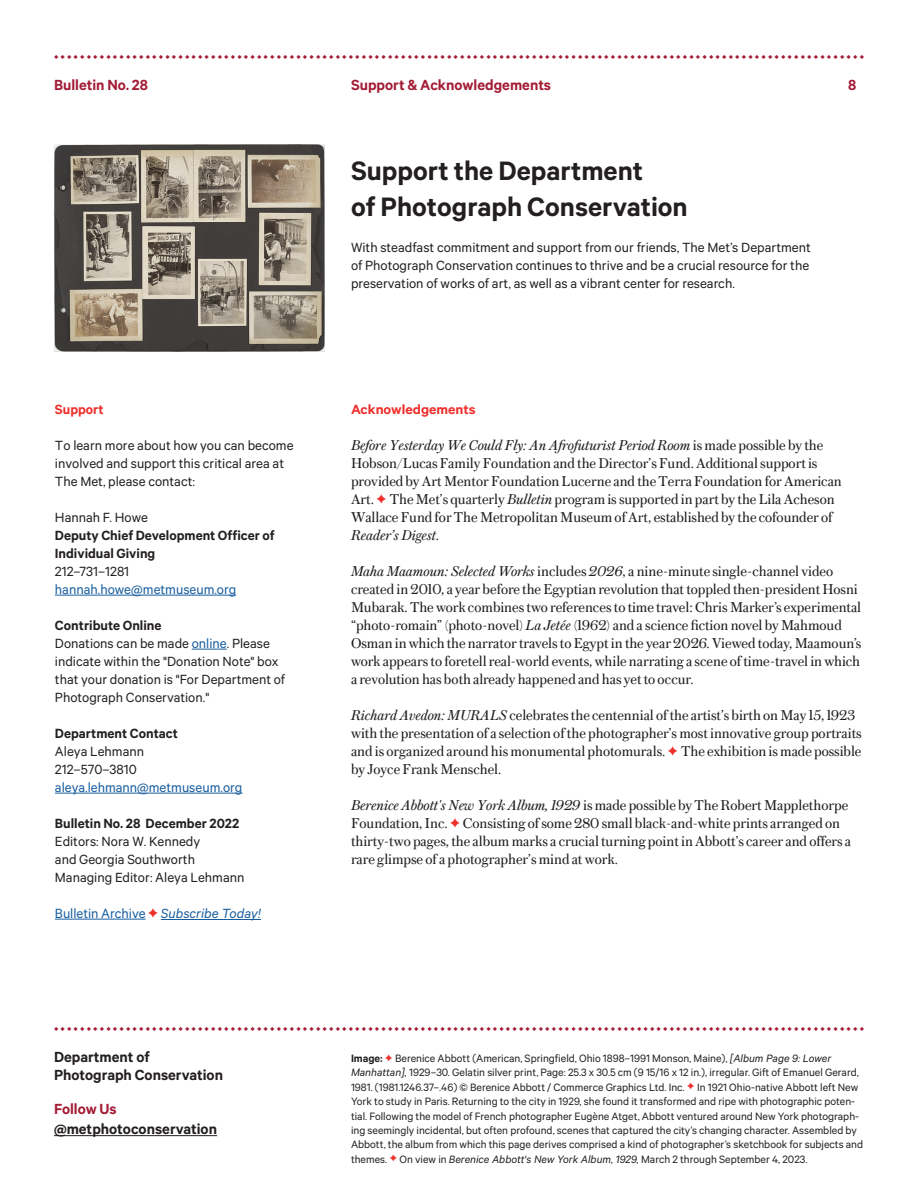
<style>
.page{position:relative;width:918px;height:1188px;background:#fff}
.page>*{position:absolute;margin:0;border:0;box-sizing:border-box;transform-origin:0 0}
.Header__Sans_Bold_11{font:700 30px/36px "The Met Sans Office";color:#231f20}
.Caption__Sans_Regula{font:700 16.5px/18px "The Met Sans Office";color:#231f20}
.Header__Sans_Bold_11-2{font:700 16.5px "The Met Sans Office";color:#a31c36}
.Header__Sans_Bold_11-3{font:15px/18px "The Met Serif Office";color:#231f20}
.Header__Sans_Regular{font:15px/18px "The Met Sans Office";color:#231f20}
.Header__Sans_Regular-2{font:15px "The Met Sans Office";color:#175d9e}
.Header__Sans_Regular-3{font:700 15px/18px "The Met Sans Office";color:#231f20}
.Header__Sans_Bold_11-4{font:700 15px "The Met Sans Office";color:#231f20}
.Header__Sans_Bold_11-5{font:15px "The Met Sans Office";color:#231f20}
.Body__Serif_Ragged_1{font:700 15px "The Met Sans Office";color:#ee2f2c;scale:1.05 1}
.Header__Sans_Regular-4{font:700 15px "The Met Sans Office";color:#ee2f2c}
.Caption__Sans_Regula-2{font:12px/14.4px "The Met Sans Office";color:#231f20}
.t1{font:700 6px "GT Alpina Betav 6";color:#a31c36}
.s1{font-weight:700}
.s2{color:#175d9e}
.s3{font-family:"GT Alpina Betav 6";font-weight:700;font-size:12px;color:#ee2f2c}
.s4{font-style:italic}
.s5{color:#a31c36}
.s6{font-family:"GT Alpina Betav 6";font-weight:700;font-size:9px;color:#ee2f2c}
</style>
<div class="page">
<hr style="left:54px;top:1135px;width:163px;height:1px;background:#231f20">
<hr style="left:55px;top:595px;width:181px;height:1px;background:#175d9e">
<hr style="left:192px;top:649px;width:35px;height:1px;background:#175d9e">
<hr style="left:55px;top:793px;width:187px;height:1px;background:#175d9e">
<hr style="left:55px;top:919px;width:91px;height:1px;background:#175d9e">
<hr style="left:161px;top:919px;width:100px;height:1px;background:#175d9e">
<img style="left:54px;top:144px;width:270px;height:207px">
<p class="t1" style="left:54px;top:53px;width:812px">⬥ ⬥ ⬥ ⬥ ⬥ ⬥ ⬥ ⬥ ⬥ ⬥ ⬥ ⬥ ⬥ ⬥ ⬥ ⬥ ⬥ ⬥ ⬥ ⬥ ⬥ ⬥ ⬥ ⬥ ⬥ ⬥ ⬥ ⬥ ⬥ ⬥ ⬥ ⬥ ⬥ ⬥ ⬥ ⬥ ⬥ ⬥ ⬥ ⬥ ⬥ ⬥ ⬥ ⬥ ⬥ ⬥ ⬥ ⬥ ⬥ ⬥ ⬥ ⬥ ⬥ ⬥ ⬥ ⬥ ⬥ ⬥ ⬥ ⬥ ⬥ ⬥ ⬥ ⬥ ⬥ ⬥ ⬥ ⬥ ⬥ ⬥ ⬥ ⬥ ⬥ ⬥ ⬥ ⬥ ⬥ ⬥ ⬥ ⬥ ⬥ ⬥ ⬥ ⬥ ⬥ ⬥ ⬥ ⬥ ⬥ ⬥ ⬥ ⬥ ⬥ ⬥ ⬥ ⬥ ⬥ ⬥ ⬥ ⬥ ⬥ ⬥ ⬥ ⬥ ⬥ ⬥ ⬥ ⬥ ⬥ ⬥ ⬥ ⬥ ⬥ ⬥ ⬥ ⬥ ⬥ ⬥ ⬥ ⬥ ⬥ ⬥ ⬥ ⬥</p>
<p class="Header__Sans_Bold_11-2" style="left:54px;top:75px;width:96px">Bulletin No. 28</p>
<p class="Header__Sans_Regular-4" style="left:55px;top:400px;width:50px">Support</p>
<p class="Header__Sans_Regular" style="left:55px;top:436px;width:240px">To learn more about how you can become involved and support this critical area at<br>The Met, please contact:</p>
<p class="Header__Sans_Regular" style="left:55px;top:508px;width:95px">Hannah F. Howe</p>
<p class="Header__Sans_Regular-3" style="left:55px;top:526px;width:221px">Deputy Chief Development Officer of<br>Individual Giving</p>
<p class="Header__Sans_Regular" style="left:55px;top:562px;width:76px">212–731–1281</p>
<p class="Header__Sans_Regular-2" style="left:55px;top:581px;width:183px">hannah.howe@metmuseum.org</p>
<p class="Header__Sans_Regular" style="left:55px;top:616px;width:232px"><span class="s1">Contribute Online<br></span>Donations can be made <span class="s2">online</span>. Please indicate within the "Donation Note" box that your donation is "For Department of<br>Photograph Conservation."</p>
<p class="Header__Sans_Regular-3" style="left:55px;top:724px;width:124px">Department Contact</p>
<p class="Header__Sans_Regular" style="left:55px;top:742px;width:91px">Aleya Lehmann</p>
<p class="Header__Sans_Regular" style="left:55px;top:760px;width:83px">212–570–3810</p>
<p class="Header__Sans_Regular-2" style="left:55px;top:779px;width:189px">aleya.lehmann@metmuseum.org</p>
<p class="Header__Sans_Bold_11-4" style="left:55px;top:814px;width:186px">Bulletin No. 28 December 2022</p>
<p class="Header__Sans_Bold_11-5" style="left:55px;top:833px;width:147px">Editors: Nora W. Kennedy</p>
<p class="Header__Sans_Regular" style="left:55px;top:850px;width:191px">and Georgia Southworth<br>Managing Editor: Aleya Lehmann</p>
<p class="Header__Sans_Regular-2" style="left:55px;top:905px;width:208px">Bulletin Archive <span class="s3">✦</span> <span class="s4">Subscribe Today!</span></p>
<p class="Header__Sans_Bold_11-2" style="left:351px;top:75px;width:202px">Support &amp; Acknowledgements</p>
<p class="Header__Sans_Bold_11" style="left:351px;top:152px;width:338px">Support the Department<br>of Photograph Conservation</p>
<p class="Header__Sans_Regular" style="left:351px;top:238px;width:461px;text-align:justify">With steadfast commitment and support from our friends, The Met’s Department of Photograph Conservation continues to thrive and be a crucial resource for the preservation of works of art, as well as a vibrant center for research.</p>
<p class="Header__Sans_Bold_11-2" style="left:848px;top:75px;width:10px">8</p>
<p class="Body__Serif_Ragged_1" style="left:351px;top:400px;width:120px">Acknowledgements</p>
<p class="Header__Sans_Bold_11-3" style="left:351px;top:436px;width:492px"><span class="s4">Before Yesterday We Could Fly: An Afrofuturist Period Room</span> is made possible by the Hobson/Lucas Family Foundation and the Director’s Fund. Additional support is provided by Art Mentor Foundation Lucerne and the Terra Foundation for American Art. <span class="s3">✦</span> The Met’s quarterly <span class="s4">Bulletin</span> program is supported in part by the Lila Acheson Wallace Fund for The Metropolitan Museum of Art, established by the cofounder of <span class="s4">Reader’s Digest</span>.</p>
<p class="Header__Sans_Bold_11-3" style="left:351px;top:562px;width:512px"><span class="s4">Maha Maamoun: Selected Works</span> includes <span class="s4">2026</span>, a nine-minute single-channel video created in 2010, a year before the Egyptian revolution that toppled then-president Hosni Mubarak. The work combines two references to time travel: Chris Marker’s experimental “photo-romain” (photo-novel) <span class="s4">La Jetée</span> (1962) and a science fiction novel by Mahmoud Osman in which the narrator travels to Egypt in the year 2026. Viewed today, Maamoun’s work appears to foretell real-world events, while narrating a scene of time-travel in which a revolution has both already happened and has yet to occur.</p>
<p class="Header__Sans_Bold_11-3" style="left:351px;top:706px;width:512px"><span class="s4">Richard Avedon: MURALS</span> celebrates the centennial of the artist’s birth on May 15, 1923 with the presentation of a selection of the photographer’s most innovative group portraits and is organized around his monumental photomurals. <span class="s3">✦</span> The exhibition is made possible by Joyce Frank Menschel.</p>
<p class="Header__Sans_Bold_11-3" style="left:351px;top:796px;width:502px"><span class="s4">Berenice Abbott's New York Album, 1929</span> is made possible by The Robert Mapplethorpe Foundation, Inc. <span class="s3">✦</span> Consisting of some 280 small black-and-white prints arranged on thirty-two pages, the album marks a crucial turning point in Abbott’s career and offers a rare glimpse of a photographer’s mind at work.</p>
<p class="t1" style="left:54px;top:1025px;width:812px">⬥ ⬥ ⬥ ⬥ ⬥ ⬥ ⬥ ⬥ ⬥ ⬥ ⬥ ⬥ ⬥ ⬥ ⬥ ⬥ ⬥ ⬥ ⬥ ⬥ ⬥ ⬥ ⬥ ⬥ ⬥ ⬥ ⬥ ⬥ ⬥ ⬥ ⬥ ⬥ ⬥ ⬥ ⬥ ⬥ ⬥ ⬥ ⬥ ⬥ ⬥ ⬥ ⬥ ⬥ ⬥ ⬥ ⬥ ⬥ ⬥ ⬥ ⬥ ⬥ ⬥ ⬥ ⬥ ⬥ ⬥ ⬥ ⬥ ⬥ ⬥ ⬥ ⬥ ⬥ ⬥ ⬥ ⬥ ⬥ ⬥ ⬥ ⬥ ⬥ ⬥ ⬥ ⬥ ⬥ ⬥ ⬥ ⬥ ⬥ ⬥ ⬥ ⬥ ⬥ ⬥ ⬥ ⬥ ⬥ ⬥ ⬥ ⬥ ⬥ ⬥ ⬥ ⬥ ⬥ ⬥ ⬥ ⬥ ⬥ ⬥ ⬥ ⬥ ⬥ ⬥ ⬥ ⬥ ⬥ ⬥ ⬥ ⬥ ⬥ ⬥ ⬥ ⬥ ⬥ ⬥ ⬥ ⬥ ⬥ ⬥ ⬥ ⬥ ⬥</p>
<p class="Caption__Sans_Regula" style="left:54px;top:1047px;width:171px">Department of<br>Photograph Conservation</p>
<p class="Caption__Sans_Regula" style="left:54px;top:1099px;width:165px;line-height:19.8px"><span class="s5">Follow Us </span>@metphotoconservation</p>
<p class="Caption__Sans_Regula-2" style="left:351px;top:1051px;width:514px"><span class="s1">Image:</span> <span class="s6">✦</span> Berenice Abbott (American, Springfield, Ohio 1898–1991 Monson, Maine), <span class="s4">[Album Page 9: Lower Manhattan],</span> 1929–30. Gelatin silver print, Page: 25.3 x 30.5 cm (9 15/16 x 12 in.), irregular. Gift of Emanuel Gerard, 1981. (1981.1246.37–.46) © Berenice Abbott / Commerce Graphics Ltd. Inc. <span class="s6">✦</span> In 1921 Ohio-native Abbott left New York to study in Paris. Returning to the city in 1929, she found it transformed and ripe with photographic poten&shy;tial. Following the model of French photographer Eugène Atget, Abbott ventured around New York photograph&shy;ing seemingly incidental, but often profound, scenes that captured the city’s changing character. Assembled by Abbott, the album from which this page derives comprised a kind of photographer’s sketchbook for subjects and themes. <span class="s6">✦</span> On view in <span class="s4">Berenice Abbott's New York Album, 1929,</span> March 2 through September 4, 2023.</p>
</div>
